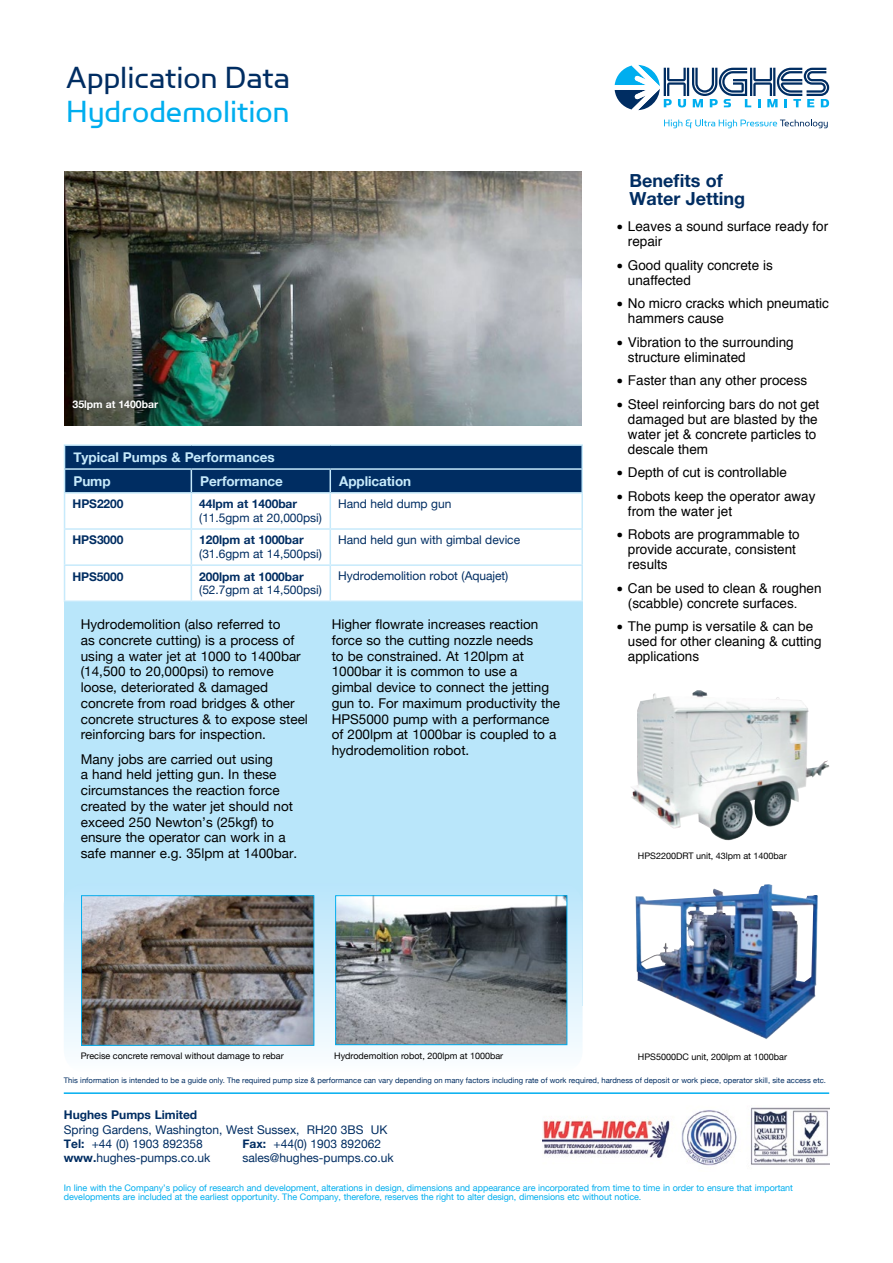
<style>
.page{position:relative;width:893px;height:1263px;background:#fff}
.page>*{position:absolute;margin:0;border:0;box-sizing:border-box;transform-origin:0 0}
.t1{font:34.5px "Simian Display Orangutan";color:#002d62}
.t2{font:34.5px "Simian Display Orangutan";color:#00aeef}
.t3{font:700 18px/18px "Helvetica Neue";color:#002d62}
.t4{font:13.5px/15.8px "Helvetica Neue";color:#000}
.t5{font:13.5px/15px "Helvetica";color:#000}
.t6{font:700 13.5px/23.9px "Helvetica Neue";letter-spacing:-.005em;color:#c7eafb}
.t7{font:12px/14.2px "Helvetica Neue";letter-spacing:-.005em;color:#002d62}
.t8{font:700 12px "Helvetica Neue";letter-spacing:-.005em;color:#002d62}
.t9{font:700 10.5px "Helvetica Neue";color:#fff}
.t10{font:9px/9px "Helvetica Neue";letter-spacing:-.005em;color:#00aeef}
.t11{font:9px "Helvetica Neue";color:#000}
.t12{font:7.65px "Helvetica Neue";letter-spacing:.005em;color:#002d62}
.s1{font-family:"Simian Display Chimpanzee"}
.s2{font-weight:700}
</style>
<div class="page">
<div style="left:64px;top:602px;width:519px;height:282px;background:#b9e6fa"></div>
<img style="left:65px;top:171px;width:517px;height:255px">
<svg style="left:64px;top:884px;width:519px;height:167px"></svg>
<svg style="left:614px;top:64px;width:216px;height:65px"></svg>
<img style="left:81px;top:895px;width:234px;height:151px">
<img style="left:543px;top:1107px;width:286px;height:59px">
<hr style="left:64px;top:1092px;width:765px;height:2px;background:#00aeef">
<svg style="left:335px;top:895px;width:233px;height:150px;background:#7d858a"></svg>
<img style="left:636px;top:884px;width:182px;height:155px">
<svg style="left:65px;top:494px;width:265px;height:106px"></svg>
<hr style="left:581px;top:470px;width:2px;height:22px;background:#c7eafb">
<hr style="left:64px;top:492px;width:127px;height:2px;background:#c7eafb">
<hr style="left:64px;top:494px;width:1px;height:34px;background:#c7eafb">
<hr style="left:191px;top:492px;width:139px;height:2px;background:#c7eafb">
<hr style="left:191px;top:494px;width:1px;height:34px;background:#c7eafb">
<hr style="left:330px;top:492px;width:253px;height:2px;background:#c7eafb">
<hr style="left:330px;top:494px;width:1px;height:34px;background:#c7eafb">
<hr style="left:581px;top:494px;width:2px;height:34px;background:#c7eafb">
<hr style="left:64px;top:528px;width:127px;height:2px;background:#c7eafb">
<hr style="left:64px;top:530px;width:1px;height:34px;background:#c7eafb">
<hr style="left:191px;top:528px;width:139px;height:2px;background:#c7eafb">
<hr style="left:191px;top:530px;width:1px;height:34px;background:#c7eafb">
<hr style="left:330px;top:528px;width:253px;height:2px;background:#c7eafb">
<hr style="left:330px;top:530px;width:1px;height:34px;background:#c7eafb">
<hr style="left:581px;top:530px;width:2px;height:34px;background:#c7eafb">
<hr style="left:64px;top:564px;width:127px;height:2px;background:#c7eafb">
<hr style="left:64px;top:566px;width:1px;height:34px;background:#c7eafb">
<hr style="left:191px;top:564px;width:139px;height:2px;background:#c7eafb">
<hr style="left:191px;top:566px;width:1px;height:34px;background:#c7eafb">
<hr style="left:330px;top:564px;width:253px;height:2px;background:#c7eafb">
<hr style="left:330px;top:566px;width:1px;height:34px;background:#c7eafb">
<hr style="left:581px;top:566px;width:2px;height:34px;background:#c7eafb">
<hr style="left:64px;top:600px;width:127px;height:2px;background:#c7eafb">
<hr style="left:191px;top:600px;width:139px;height:2px;background:#c7eafb">
<hr style="left:330px;top:600px;width:253px;height:2px;background:#c7eafb">
<hr style="left:64px;top:444px;width:127px;height:2px;background:#c7eafb">
<div style="left:64px;top:445px;width:518px;height:48px;background:#002d62"></div>
<hr style="left:191px;top:444px;width:139px;height:2px;background:#c7eafb">
<hr style="left:330px;top:444px;width:253px;height:2px;background:#c7eafb">
<hr style="left:581px;top:446px;width:2px;height:22px;background:#c7eafb">
<hr style="left:64px;top:468px;width:127px;height:2px;background:#c7eafb">
<hr style="left:191px;top:468px;width:139px;height:2px;background:#c7eafb">
<hr style="left:330px;top:468px;width:253px;height:2px;background:#c7eafb">
<img style="left:631px;top:690px;width:198px;height:151px">
<div style="left:65px;top:392px;width:101px;height:25px;background:#000;opacity:.75"></div>
<h1 class="t1" style="left:66px;top:60px;width:226px">Application Data</h1>
<h1 class="t2" style="left:66px;top:94px;width:225px">Hydrodemolition</h1>
<p class="t9" style="left:72px;top:396px;width:87px">35lpm at 1400bar</p>
<p class="t6" style="left:73px;top:446px;width:203px">Typical Pumps &amp; Performances<br>Pump</p>
<p class="t6" style="left:200px;top:470px;width:84px">Performance</p>
<p class="t6" style="left:339px;top:470px;width:74px">Application</p>
<p class="t8" style="left:72px;top:495px;width:53px">HPS2200</p>
<p class="t8" style="left:199px;top:495px;width:99px">44lpm at 1400bar</p>
<p class="t7" style="left:199px;top:511px;width:124px">(11.5gpm at 20,000psi)</p>
<p class="t7" style="left:338px;top:497px;width:115px">Hand held dump gun</p>
<p class="t8" style="left:72px;top:531px;width:53px">HPS3000</p>
<p class="t8" style="left:199px;top:531px;width:106px">120lpm at 1000bar</p>
<p class="t7" style="left:199px;top:547px;width:124px">(31.6gpm at 14,500psi)</p>
<p class="t7" style="left:338px;top:533px;width:183px">Hand held gun with gimbal device</p>
<p class="t8" style="left:72px;top:567px;width:53px">HPS5000</p>
<p class="t8" style="left:199px;top:567px;width:106px">200lpm at 1000bar</p>
<p class="t7" style="left:199px;top:583px;width:124px">(52.7gpm at 14,500psi)</p>
<p class="t7" style="left:338px;top:570px;width:172px">Hydrodemolition robot (Aquajet)</p>
<p class="t4" style="left:81px;top:617px;width:229px">Hydrodemolition (also referred to<br>as concrete cutting) is a process of using a water jet at 1000 to 1400bar (14,500 to 20,000psi) to remove loose, deteriorated &amp; damaged concrete from road bridges &amp; other concrete structures &amp; to expose steel reinforcing bars for inspection.</p>
<p class="t4" style="left:81px;top:752px;width:218px">Many jobs are carried out using<br>a hand held jetting gun. In these circumstances the reaction force created by the water jet should not exceed 250 Newton’s (25kgf) to ensure the operator can work in a safe manner e.g. 35lpm at 1400bar.</p>
<p class="t4" style="left:332px;top:617px;width:230px">Higher flowrate increases reaction force so the cutting nozzle needs<br>to be constrained. At 120lpm at<br>1000bar it is common to use a gimbal device to connect the jetting gun to. For maximum productivity the<br>HPS5000 pump with a performance of 200lpm at 1000bar is coupled to a hydrodemolition robot.</p>
<h2 class="t3" style="left:629px;top:172px;width:117px">Benefits of<br>Water Jetting</h2>
<p class="t5" style="left:628px;top:219px;width:202px;text-indent:-11px"><span class="s1">•</span> Leaves a sound surface ready for repair</p>
<p class="t5" style="left:628px;top:258px;width:146px;text-indent:-11px"><span class="s1">•</span> Good quality concrete is unaffected</p>
<p class="t5" style="left:628px;top:296px;width:203px;text-indent:-11px"><span class="s1">•</span> No micro cracks which pneumatic hammers cause</p>
<p class="t5" style="left:628px;top:335px;width:167px;text-indent:-11px"><span class="s1">•</span> Vibration to the surrounding structure eliminated</p>
<p class="t5" style="left:617px;top:373px;width:191px"><span class="s1">•</span> Faster than any other process</p>
<p class="t5" style="left:628px;top:397px;width:193px;text-indent:-11px"><span class="s1">•</span> Steel reinforcing bars do not get damaged but are blasted by the water jet &amp; concrete particles to descale them</p>
<p class="t5" style="left:617px;top:465px;width:171px"><span class="s1">•</span> Depth of cut is controllable</p>
<p class="t5" style="left:628px;top:489px;width:189px;text-indent:-11px"><span class="s1">•</span> Robots keep the operator away from the water jet</p>
<p class="t5" style="left:628px;top:527px;width:173px;text-indent:-11px"><span class="s1">•</span> Robots are programmable to provide accurate, consistent results</p>
<p class="t5" style="left:628px;top:581px;width:195px;text-indent:-11px"><span class="s1">•</span> Can be used to clean &amp; roughen (scabble) concrete surfaces.</p>
<p class="t5" style="left:628px;top:619px;width:195px;text-indent:-11px"><span class="s1">•</span> The pump is versatile &amp; can be used for other cleaning &amp; cutting applications</p>
<p class="t11" style="left:638px;top:850px;width:150px">HPS2200DRT unit, 43lpm at 1400bar</p>
<p class="t11" style="left:81px;top:1049px;width:204px">Precise concrete removal without damage to rebar</p>
<p class="t11" style="left:334px;top:1049px;width:171px">Hydrodemoltion robot, 200lpm at 1000bar</p>
<p class="t12" style="left:64px;top:1075px;width:764px">This information is intended to be a guide only. The required pump size &amp; performance can vary depending on many factors including rate of work required, hardness of deposit or work piece, operator skill, site access etc.</p>
<p class="t11" style="left:638px;top:1050px;width:151px">HPS5000DC unit, 200lpm at 1000bar</p>
<p class="t8" style="left:64px;top:1105px;width:135px">Hughes Pumps Limited</p>
<p class="t7" style="left:64px;top:1123px;width:325px">Spring Gardens, Washington, West Sussex, RH20 3BS UK<br><span class="s2">Tel:</span> +44 (0) 1903 892358</p>
<p class="t7" style="left:242px;top:1137px;width:140px"><span class="s2">Fax:</span> +44(0) 1903 892062</p>
<p class="t7" style="left:64px;top:1151px;width:148px"><span class="s2">www.</span>hughes-pumps.co.uk</p>
<p class="t7" style="left:242px;top:1151px;width:153px">sales@hughes-pumps.co.uk</p>
<p class="t10" style="left:64px;top:1183px;width:731px">In line with the Company’s policy of research and development, alterations in design, dimensions and appearance are incorporated from time to time in order to ensure that important developments are included at the earliest opportunity. The Company, therefore, reserves the right to alter design, dimensions etc without notice.</p>
</div>
